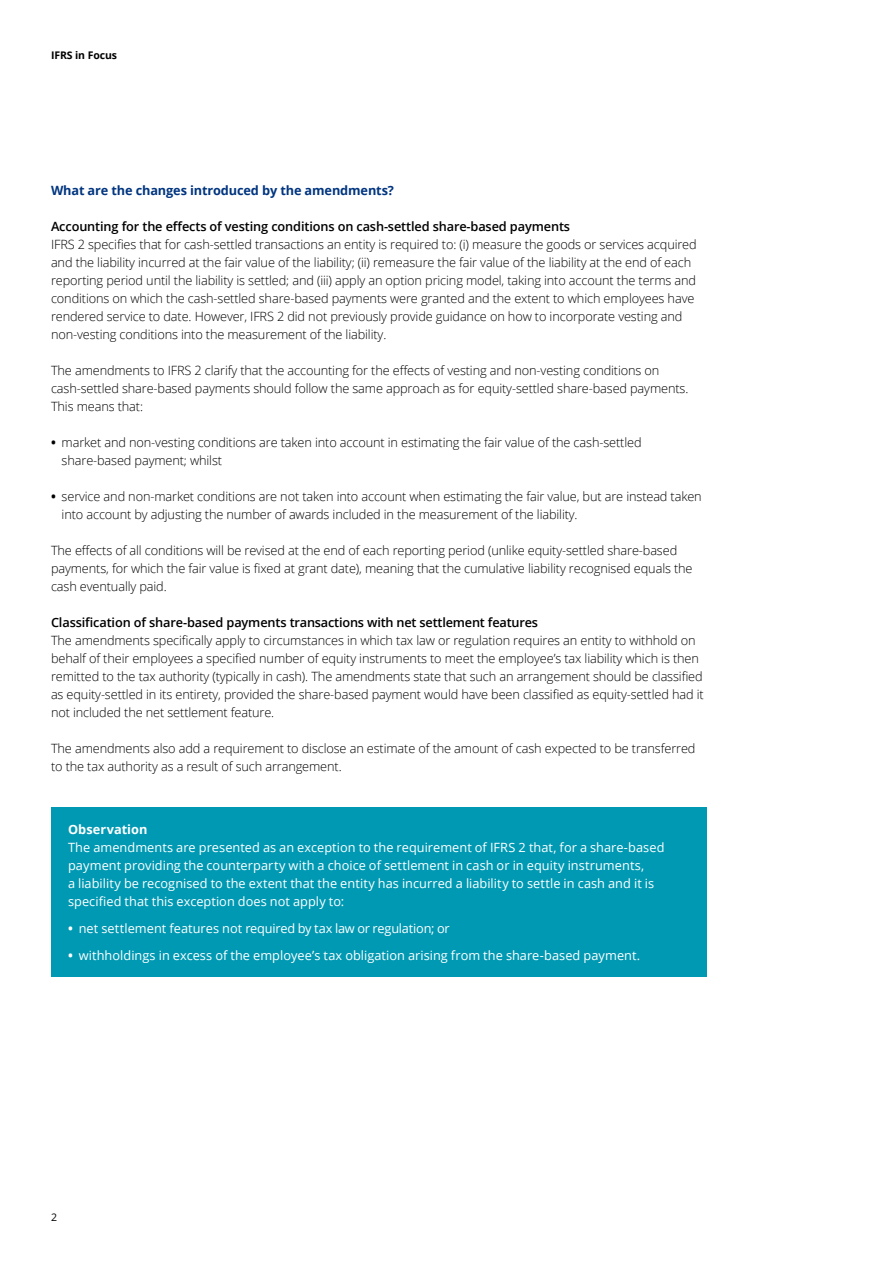
<style>
.page{position:relative;width:893px;height:1263px;background:#fff}
.page>*{position:absolute;margin:0;border:0;box-sizing:border-box;transform-origin:0 0}
.t1{font:300 12.75px/18px "Open Sans";letter-spacing:-.01em;color:#000}
.t2{font:12.75px/18px "Open Sans";letter-spacing:.005em;color:#fff}
.t3{font:600 12.75px "Open Sans";letter-spacing:-.01em;color:#000}
.t4{font:700 12.75px "Open Sans";letter-spacing:-.01em;color:#003580}
.t5{font:700 12.75px "Open Sans";letter-spacing:.005em;color:#fff}
.t6{font:700 10.5px "Open Sans";letter-spacing:-.01em;color:#000}
.t7{font:10.5px "Open Sans";color:#000}
.s1{font-weight:700}
</style>
<div class="page">
<div style="left:51px;top:807px;width:656px;height:170px;background:#0099b3"></div>
<p class="t6" style="left:51px;top:48px;width:68px">IFRS in Focus</p>
<p class="t4" style="left:51px;top:181px;width:344px">What are the changes introduced by the amendments?</p>
<p class="t3" style="left:51px;top:218px;width:521px">Accounting for the effects of vesting conditions on cash‑settled share‑based payments</p>
<p class="t1" style="left:51px;top:235px;width:647px">IFRS 2 specifies that for cash‑settled transactions an entity is required to: (i) measure the goods or services acquired and the liability incurred at the fair value of the liability; (ii) remeasure the fair value of the liability at the end of each reporting period until the liability is settled; and (iii) apply an option pricing model, taking into account the terms and conditions on which the cash‑settled share‑based payments were granted and the extent to which employees have rendered service to date. However, IFRS 2 did not previously provide guidance on how to incorporate vesting and non‑vesting conditions into the measurement of the liability.</p>
<p class="t1" style="left:51px;top:361px;width:639px">The amendments to IFRS 2 clarify that the accounting for the effects of vesting and non‑vesting conditions on cash‑settled share‑based payments should follow the same approach as for equity‑settled share‑based payments.<br>This means that:</p>
<p class="t1" style="left:62px;top:433px;width:581px;text-indent:-11px"><span class="s1">•</span> market and non‑vesting conditions are taken into account in estimating the fair value of the cash‑settled share‑based payment; whilst</p>
<p class="t1" style="left:62px;top:487px;width:642px;text-indent:-11px"><span class="s1">•</span> service and non‑market conditions are not taken into account when estimating the fair value, but are instead taken into account by adjusting the number of awards included in the measurement of the liability.</p>
<p class="t1" style="left:51px;top:541px;width:643px">The effects of all conditions will be revised at the end of each reporting period (unlike equity‑settled share‑based payments, for which the fair value is fixed at grant date), meaning that the cumulative liability recognised equals the cash eventually paid.</p>
<p class="t3" style="left:51px;top:614px;width:489px">Classification of share‑based payments transactions with net settlement features</p>
<p class="t1" style="left:51px;top:631px;width:654px">The amendments specifically apply to circumstances in which tax law or regulation requires an entity to withhold on behalf of their employees a specified number of equity instruments to meet the employee’s tax liability which is then remitted to the tax authority (typically in cash). The amendments state that such an arrangement should be classified as equity‑settled in its entirety, provided the share‑based payment would have been classified as equity‑settled had it not included the net settlement feature.</p>
<p class="t1" style="left:51px;top:739px;width:646px">The amendments also add a requirement to disclose an estimate of the amount of cash expected to be transferred to the tax authority as a result of such arrangement.</p>
<p class="t5" style="left:68px;top:820px;width:81px">Observation</p>
<p class="t2" style="left:68px;top:838px;width:598px">The amendments are presented as an exception to the requirement of IFRS 2 that, for a share‑based payment providing the counterparty with a choice of settlement in cash or in equity instruments,<br>a liability be recognised to the extent that the entity has incurred a liability to settle in cash and it is specified that this exception does not apply to:</p>
<p class="t2" style="left:68px;top:919px;width:383px"><span class="s1">•</span> net settlement features not required by tax law or regulation; or</p>
<p class="t2" style="left:68px;top:946px;width:574px"><span class="s1">•</span> withholdings in excess of the employee’s tax obligation arising from the share‑based payment.</p>
<p class="t7" style="left:51px;top:1210px;width:8px">2</p>
</div>
